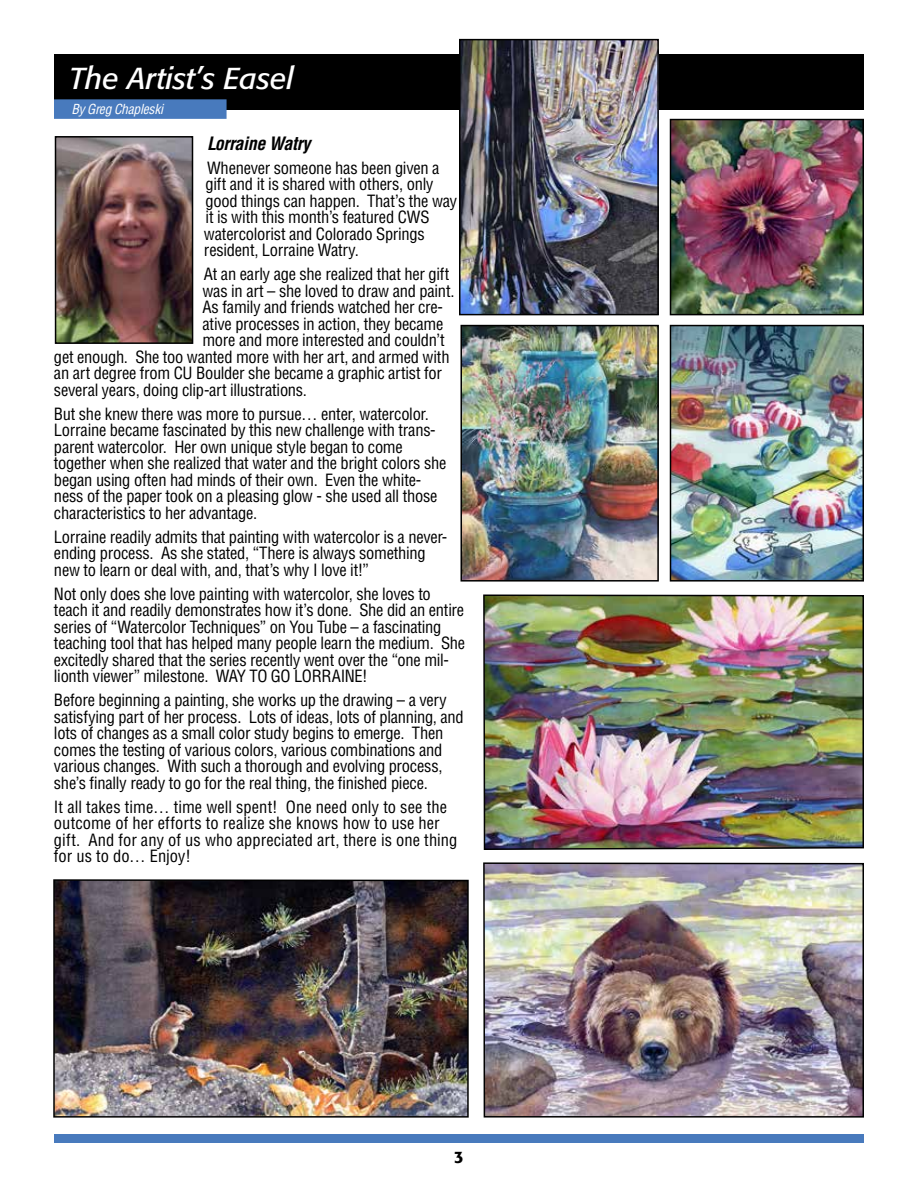
<style>
.page{position:relative;width:918px;height:1188px;background:#fff}
.page>*{position:absolute;margin:0;border:0;box-sizing:border-box;transform-origin:0 0}
.t1{font:italic 30px "Formata";color:#fff}
.t2{font:italic 700 condensed 18px "Helvetica";letter-spacing:-.02em;color:#000}
.t3{font:condensed 16.5px/16.5px "Helvetica";letter-spacing:-.015em;color:#000}
.t4{font:condensed 16.5px/16.5px "Helvetica";letter-spacing:.005em;color:#000}
.t5{font:500 16.5px "Formata";color:#000}
.t6{font:italic condensed 13.5px "Helvetica";letter-spacing:-.02em;color:#fff}
</style>
<div class="page">
<div style="left:54px;top:54px;width:810px;height:56px;background:#000"></div>
<div style="left:54px;top:1134px;width:810px;height:9px;background:#487abd"></div>
<div style="left:54px;top:99px;width:173px;height:20px;background:#487abd"></div>
<img style="left:483px;top:862px;width:381px;height:256px">
<img style="left:483px;top:594px;width:381px;height:256px">
<img style="left:53px;top:879px;width:416px;height:239px">
<img style="left:462px;top:42px;width:194px;height:270px">
<div style="left:459px;top:39px;width:200px;height:276px;border:2px solid #000"></div>
<img style="left:58px;top:139px;width:132px;height:202px">
<div style="left:55px;top:136px;width:138px;height:208px;border:2px solid #000"></div>
<img style="left:463px;top:328px;width:193px;height:251px">
<div style="left:460px;top:325px;width:199px;height:257px;border:2px solid #000"></div>
<img style="left:673px;top:328px;width:188px;height:251px">
<div style="left:670px;top:325px;width:194px;height:257px;border:2px solid #000"></div>
<img style="left:673px;top:122px;width:188px;height:190px">
<div style="left:670px;top:119px;width:194px;height:196px;border:2px solid #000"></div>
<h1 class="t1" style="left:70px;top:61px;width:226px">The Artist’s Easel</h1>
<p class="t6" style="left:72px;top:100px;width:93px">By Greg Chapleski</p>
<p class="t2" style="left:207px;top:132px;width:105px">Lorraine Watry</p>
<p class="t3" style="left:204px;top:159px;width:255px">Whenever someone has been given a gift and it is shared with others, only good things can happen. That’s the way it is with this month’s featured CWS watercolorist and Colorado Springs resident, Lorraine Watry.</p>
<p class="t3" style="left:204px;top:266px;width:247px">At an early age she realized that her gift</p>
<p class="t3" style="left:202px;top:282px;width:254px">was in art – she loved to draw and paint.</p>
<p class="t3" style="left:202px;top:299px;width:242px">As family and friends watched her cre-</p>
<p class="t3" style="left:202px;top:315px;width:243px">ative processes in action, they became</p>
<p class="t3" style="left:202px;top:332px;width:244px">more and more interested and couldn’t</p>
<p class="t3" style="left:54px;top:348px;width:397px">get enough. She too wanted more with her art, and armed with</p>
<p class="t3" style="left:54px;top:365px;width:389px">an art degree from CU Boulder she became a graphic artist for</p>
<p class="t3" style="left:54px;top:381px;width:255px">several years, doing clip-art illustrations.</p>
<p class="t3" style="left:54px;top:405px;width:394px">But she knew there was more to pursue… enter, watercolor.<br>Lorraine became fascinated by this new challenge with trans&shy;parent watercolor. Her own unique style began to come together when she realized that water and the bright colors she began using often had minds of their own. Even the white&shy;ness of the paper took on a pleasing glow - she used all those characteristics to her advantage.</p>
<p class="t3" style="left:54px;top:528px;width:395px">Lorraine readily admits that painting with watercolor is a never&shy;ending process. As she stated, “There is always something new to learn or deal with, and, that’s why I love it!”</p>
<p class="t3" style="left:54px;top:585px;width:413px">Not only does she love painting with watercolor, she loves to teach it and readily demonstrates how it’s done. She did an entire series of “Watercolor Techniques” on You Tube – a fascinating teaching tool that has helped many people learn the medium. She excitedly shared that the series recently went over the “one mil&shy;lionth viewer” milestone. WAY TO GO LORRAINE!</p>
<p class="t3" style="left:54px;top:692px;width:411px">Before beginning a painting, she works up the drawing – a very satisfying part of her process. Lots of ideas, lots of planning, and lots of changes as a small color study begins to emerge. Then comes the testing of various colors, various combinations and various changes. With such a thorough and evolving process, she’s finally ready to go for the real thing, the finished piece.</p>
<p class="t4" style="left:54px;top:798px;width:405px">It all takes time… time well spent! One need only to see the outcome of her efforts to realize she knows how to use her gift. And for any of us who appreciated art, there is one thing for us to do… Enjoy!</p>
<p class="t5" style="left:454px;top:1147px;width:11px">3</p>
</div>
